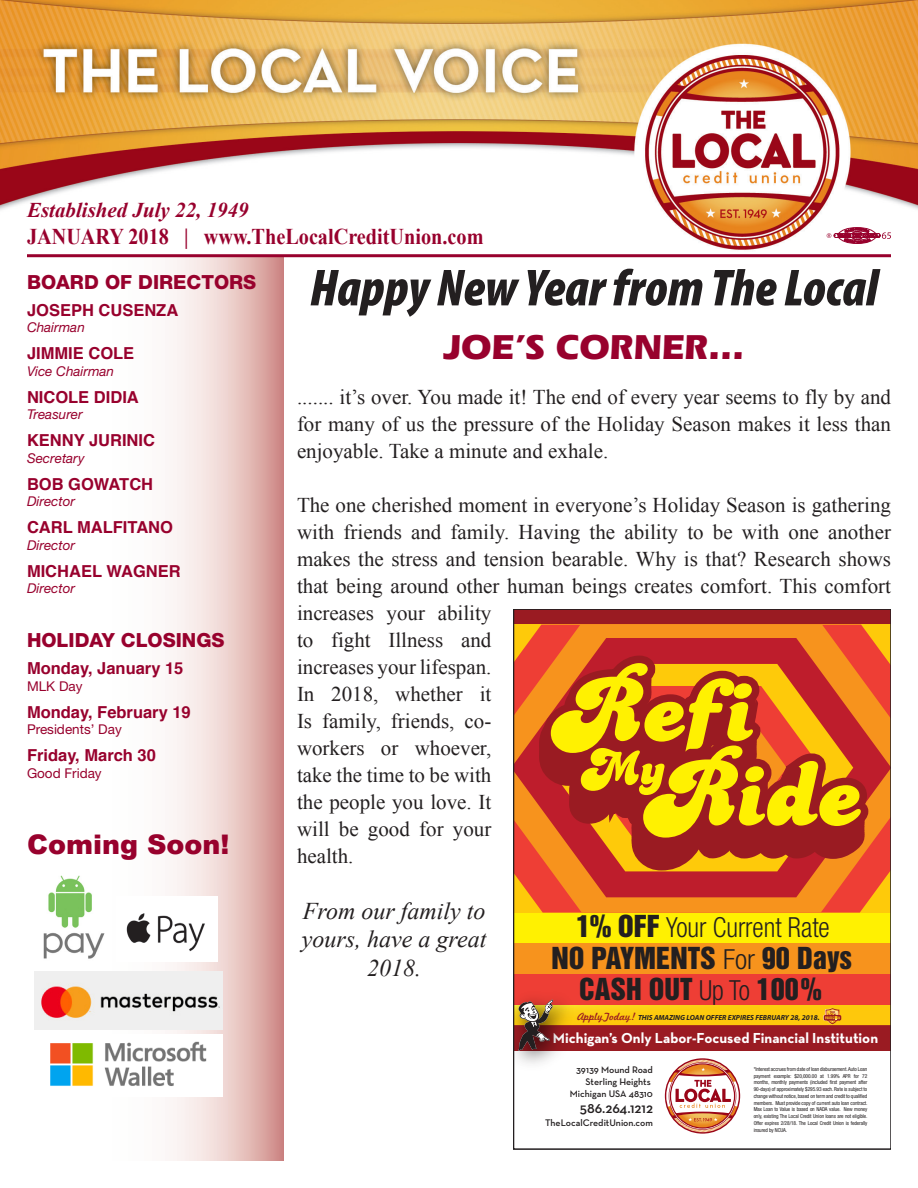
<style>
.page{position:relative;width:918px;height:1188px;background:#fff}
.page>*{position:absolute;margin:0;border:0;box-sizing:border-box;transform-origin:0 0}
.t1{font:italic 900 condensed 52.5px "Myriad Pro";color:#231f20}
.t2{font:700 36px "Eras IT Cby BT";color:#98012d}
.t3{font:27.75px "Helvetica Inserat";color:#231f20}
.t4{font:300 condensed 27.75px "Helvetica Neue";color:#231f20;scale:.95 1}
.t5{font:900 27px "Arial";color:#98012d}
.t6{font:italic 24px/28.5px "Times New Roman";color:#231f20;text-align:center}
.t7{font:700 22.5px "Times New Roman";color:#98012d;scale:.9 1}
.t8{font:21px/27px "Times New Roman";color:#231f20;text-align:justify}
.t9{font:italic 700 21px "Times New Roman";color:#98012d}
.t10{font:800 19.5px "Helvetica Neue";color:#98012d}
.t11{font:700 16.5px "Helvetica";color:#98012d}
.t12{font:700 14.7px "Neutra Text";color:#fff}
.t13{font:600 14.55px "Neutra Text";color:#231f20}
.t14{font:italic 13.5px "Helvetica Neue";color:#98012d}
.t15{font:13.5px "Helvetica Neue";color:#98012d}
.t16{font:600 9.75px/11.7px "Neutra Text";color:#231f20;text-align:right}
.t17{font:italic 700 7.35px "Myriad Pro";color:#231f20}
.t18{font:condensed 5.4px/6.8px "Helvetica Neue";letter-spacing:-.015em;color:#231f20;text-align:justify}
.s1{font-family:"Helvetica Inserat";font-weight:400;font-stretch:normal}
.s2{font-family:"Helvetica Neue";font-weight:300;font-stretch:condensed}
.s3{font-family:"Marketing Script";font-weight:400;font-style:normal;font-size:11.1px;color:#9a1b22}
</style>
<div class="page">
<img style="left:0;top:0;width:918px;height:250px">
<svg style="left:27px;top:257px;width:257px;height:904px"></svg>
<hr style="left:27px;top:254px;width:864px;height:3px;background:#98012d">
<svg style="left:827px;top:227px;width:64px;height:17px"></svg>
<img style="left:34px;top:870px;width:76px;height:91px">
<img style="left:117px;top:897px;width:100px;height:64px">
<img style="left:34px;top:971px;width:188px;height:58px">
<img style="left:34px;top:1035px;width:188px;height:61px">
<svg style="left:516px;top:612px;width:366px;height:301px;background:#d4681d"></svg>
<div style="left:514px;top:913px;width:377px;height:31px;background:#fff101"></div>
<div style="left:514px;top:943px;width:377px;height:31px;background:#f7931d"></div>
<div style="left:514px;top:974px;width:377px;height:31px;background:#ee3e35"></div>
<svg style="left:516px;top:997px;width:372px;height:54px;background:#c35e21"></svg>
<svg style="left:665px;top:1058px;width:75px;height:76px"></svg>
<div style="left:513px;top:609px;width:378px;height:540px;border:2px solid #231f20"></div>
<p class="t9" style="left:27px;top:195px;width:223px">Established July 22, 1949</p>
<p class="t7" style="left:27px;top:221px;width:509px">JANUARY 2018 | www.TheLocalCreditUnion.com</p>
<p class="t10" style="left:27px;top:270px;width:231px">BOARD OF DIRECTORS</p>
<p class="t11" style="left:27px;top:297px;width:153px">JOSEPH CUSENZA</p>
<p class="t14" style="left:27px;top:319px;width:59px">Chairman</p>
<p class="t11" style="left:27px;top:340px;width:109px">JIMMIE COLE</p>
<p class="t14" style="left:27px;top:363px;width:89px">Vice Chairman</p>
<p class="t11" style="left:27px;top:384px;width:113px">NICOLE DIDIA</p>
<p class="t14" style="left:27px;top:406px;width:57px">Treasurer</p>
<p class="t11" style="left:27px;top:427px;width:130px">KENNY JURINIC</p>
<p class="t14" style="left:27px;top:450px;width:59px">Secretary</p>
<p class="t11" style="left:27px;top:471px;width:128px">BOB GOWATCH</p>
<p class="t14" style="left:27px;top:493px;width:50px">Director</p>
<p class="t11" style="left:27px;top:514px;width:148px">CARL MALFITANO</p>
<p class="t14" style="left:27px;top:537px;width:50px">Director</p>
<p class="t11" style="left:27px;top:558px;width:155px">MICHAEL WAGNER</p>
<p class="t14" style="left:27px;top:580px;width:50px">Director</p>
<p class="t10" style="left:27px;top:629px;width:199px">HOLIDAY CLOSINGS</p>
<p class="t11" style="left:27px;top:655px;width:158px">Monday, January 15</p>
<p class="t15" style="left:27px;top:678px;width:57px">MLK Day</p>
<p class="t11" style="left:27px;top:699px;width:165px">Monday, February 19</p>
<p class="t15" style="left:27px;top:721px;width:96px">Presidents’ Day</p>
<p class="t11" style="left:27px;top:742px;width:131px">Friday, March 30</p>
<p class="t15" style="left:27px;top:765px;width:76px">Good Friday</p>
<h1 class="t1" style="left:310px;top:254px;width:570px">Happy New Year from The Local</h1>
<h2 class="t2" style="left:444px;top:325px;width:302px">JOE’S CORNER…</h2>
<p class="t8" style="left:297px;top:384px;width:596px">....... it’s over. You made it! The end of every year seems to fly by and for many of us the pressure of the Holiday Season makes it less than enjoyable. Take a minute and exhale.</p>
<p class="t8" style="left:297px;top:492px;width:596px;text-align:left">The one cherished moment in everyone’s Holiday Season is gathering with friends and family. Having the ability to be with one another makes the stress and tension bearable. Why is that? Research shows that being around other human beings creates comfort. This comfort increases your ability<br>to fight Illness and<br>increases your lifespan.<br>In 2018, whether it<br>Is family, friends, co-<br>workers or whoever,<br>take the time to be with<br>the people you love. It<br>will be good for your<br>health.</p>
<p class="t6" style="left:302px;top:896px;width:186px">From our family to yours, have a great<br>2018.</p>
<p class="t5" style="left:27px;top:825px;width:204px">Coming Soon!</p>
<h3 class="t4" style="left:576px;top:912px;width:269px"><span class="s1">1% OFF</span> Your Current Rate</h3>
<h3 class="t3" style="left:551px;top:942px;width:302px">NO PAYMENTS <span class="s2">For</span> 90 Days</h3>
<h3 class="t3" style="left:579px;top:973px;width:246px">CASH OUT <span class="s2">Up To</span> 100%</h3>
<p class="t17" style="left:578px;top:1012px;width:244px"><span class="s3">ApplyToday!</span> THIS AMAZING LOAN OFFER EXPIRES FEBRUARY 28, 2018.</p>
<p class="t12" style="left:553px;top:1029px;width:327px">Michigan’s Only Labor-Focused Financial Institution</p>
<p class="t16" style="left:570px;top:1064px;width:85px">39139 Mound Road<br>Sterling Heights<br>Michigan USA 48310</p>
<p class="t13" style="left:580px;top:1099px;width:75px">586.264.1212</p>
<p class="t16" style="left:545px;top:1116px;width:109px">TheLocalCreditUnion.com</p>
<p class="t18" style="left:754px;top:1065px;width:115px">*Interest accrues from date of loan disbursement. Auto Loan payment example: $20,000.00 at 1.99% APR for 72 months, monthly payments (included first payment after 90-days) of approximately $295.93 each. Rate is subject to change without notice, based on term and credit to qualified members. Must provide copy of current auto loan contract.<br>Max Loan to Value is based on NADA value. New money only, existing The Local Credit Union loans are not eligible.<br>Offer expires 2/28/18. The Local Credit Union is federally insured by NCUA.</p>
</div>
